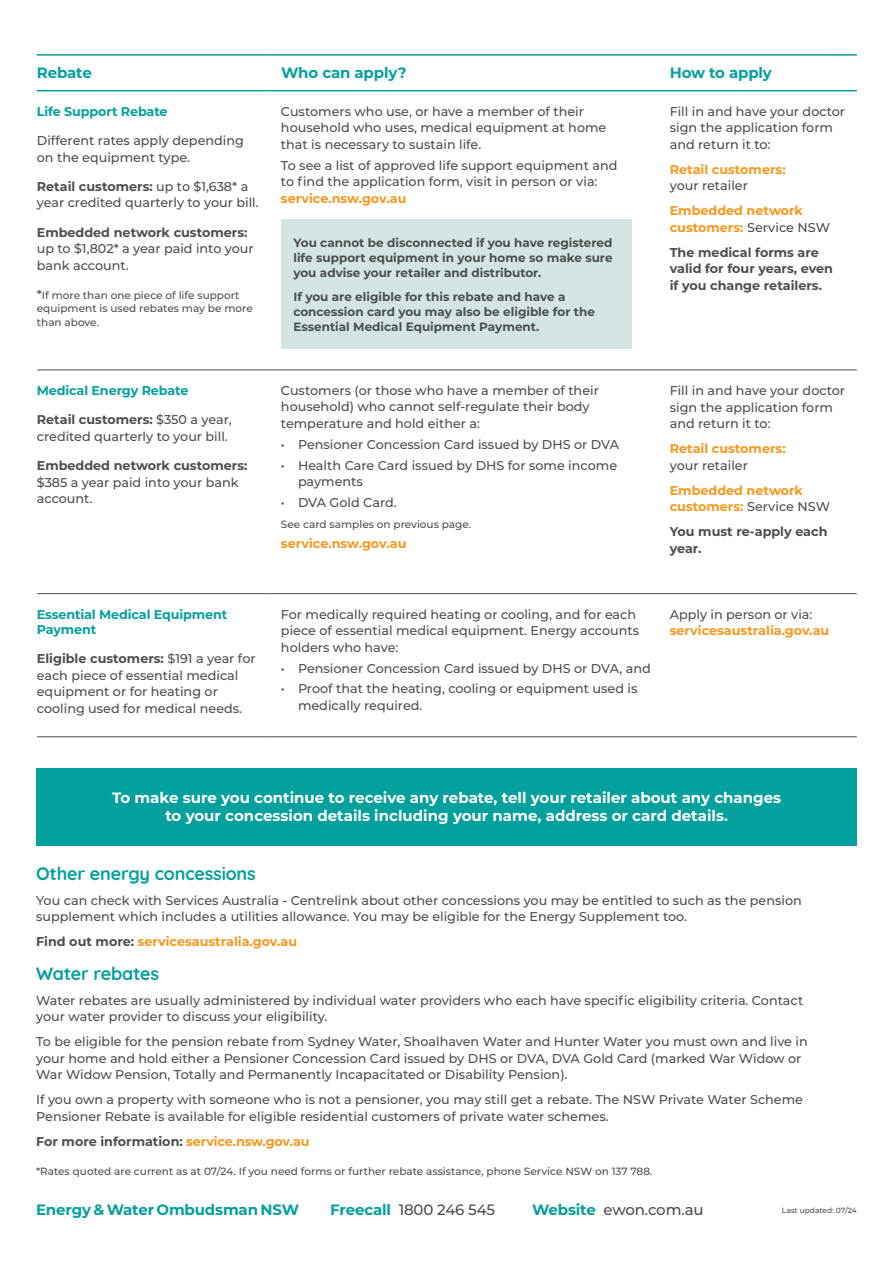
<style>
.page{position:relative;width:893px;height:1263px;background:#fff}
.page>*{position:absolute;margin:0;border:0;box-sizing:border-box;transform-origin:0 0}
.t1{font:700 18px "Quicksand";letter-spacing:-.01em;color:#04a09d}
.t2{font:700 15px/18px "Montserrat";color:#fff;text-align:center}
.t3{font:700 15px "Montserrat";letter-spacing:-.01em;color:#04a09d}
.t4{font:500 15px "Montserrat";letter-spacing:-.01em;color:#4d4d4f}
.t5{font:500 12.75px/16.5px "Montserrat";color:#4d4d4f}
.t6{font:700 12.75px/16.5px "Montserrat";color:#f8971d}
.t7{font:700 12.75px/16.5px "Montserrat";color:#4d4d4f}
.t8{font:700 12.75px/15px "Montserrat";letter-spacing:-.01em;color:#04a09d}
.t9{font:700 12px/15px "Montserrat";color:#4d4d4f;text-align:justify}
.t10{font:500 10.5px/13.5px "Montserrat";color:#4d4d4f}
.t11{font:500 7.5px "Montserrat";color:#4d4d4f}
.s1{font-weight:700}
.s2{font-size:12.75px}
.s3{font-weight:500;color:#4d4d4f}
.s4{color:#4d4d4f}
.s5{color:#f8971d}
.s6{font-weight:700;color:#04a09d}
</style>
<div class="page">
<hr style="left:37px;top:54px;width:231px;height:2px;background:#04a09d">
<hr style="left:268px;top:54px;width:389px;height:2px;background:#04a09d">
<hr style="left:657px;top:54px;width:200px;height:2px;background:#04a09d">
<hr style="left:37px;top:90px;width:231px;height:1px;background:#04a09d">
<hr style="left:268px;top:90px;width:389px;height:1px;background:#04a09d">
<hr style="left:657px;top:90px;width:200px;height:1px;background:#04a09d">
<hr style="left:37px;top:369px;width:231px;height:1px;background:#4d4d4f">
<hr style="left:268px;top:369px;width:389px;height:1px;background:#4d4d4f">
<hr style="left:657px;top:369px;width:200px;height:1px;background:#4d4d4f">
<hr style="left:37px;top:593px;width:231px;height:1px;background:#4d4d4f">
<hr style="left:268px;top:593px;width:389px;height:1px;background:#4d4d4f">
<hr style="left:657px;top:593px;width:200px;height:1px;background:#4d4d4f">
<hr style="left:37px;top:736px;width:231px;height:1px;background:#4d4d4f">
<hr style="left:268px;top:736px;width:389px;height:1px;background:#4d4d4f">
<hr style="left:657px;top:736px;width:200px;height:1px;background:#4d4d4f">
<div style="left:36px;top:768px;width:821px;height:77px;background:#04a09d"></div>
<div style="left:281px;top:219px;width:350px;height:130px;background:#d4e4e4"></div>
<p class="t3" style="left:37px;top:62px;width:56px">Rebate</p>
<p class="t3" style="left:281px;top:62px;width:127px">Who can apply?</p>
<p class="t3" style="left:670px;top:62px;width:104px">How to apply</p>
<p class="t8" style="left:37px;top:103px;width:132px">Life Support Rebate</p>
<p class="t5" style="left:37px;top:132px;width:209px">Different rates apply depending on the equipment type.</p>
<p class="t5" style="left:37px;top:178px;width:223px"><span class="s1">Retail customers:</span> up to $1,638* a year credited quarterly to your bill.</p>
<p class="t7" style="left:37px;top:223px;width:212px">Embedded network customers:</p>
<p class="t5" style="left:37px;top:240px;width:218px">up to $1,802* a year paid into your bank account.</p>
<p class="t10" style="left:37px;top:288px;width:217px"><span class="s2">*</span>If more than one piece of life support equipment is used rebates may be more than above.</p>
<p class="t5" style="left:281px;top:102px;width:327px">Customers who use, or have a member of their household who uses, medical equipment at home that is necessary to sustain life.</p>
<p class="t5" style="left:281px;top:156px;width:338px">To see a list of approved life support equipment and to find the application form, visit in person or via:</p>
<p class="t6" style="left:281px;top:189px;width:127px">service.nsw.gov.au</p>
<p class="t5" style="left:670px;top:102px;width:177px">Fill in and have your doctor sign the application form and return it to:</p>
<p class="t6" style="left:670px;top:160px;width:117px">Retail customers:</p>
<p class="t5" style="left:670px;top:177px;width:80px">your retailer</p>
<p class="t6" style="left:670px;top:202px;width:162px">Embedded network customers: <span class="s3">Service NSW</span></p>
<p class="t7" style="left:670px;top:243px;width:165px">The medical forms are valid for four years, even if you change retailers.</p>
<p class="t9" style="left:293px;top:235px;width:321px">You cannot be disconnected if you have registered life support equipment in your home so make sure you advise your retailer and distributor.</p>
<p class="t9" style="left:293px;top:288px;width:303px;text-align:left">If you are eligible for this rebate and have a concession card you may also be eligible for the<br>Essential Medical Equipment Payment.</p>
<p class="t8" style="left:37px;top:382px;width:153px">Medical Energy Rebate</p>
<p class="t5" style="left:37px;top:411px;width:196px"><span class="s1">Retail customers:</span> $350 a year, credited quarterly to your bill.</p>
<p class="t7" style="left:37px;top:457px;width:212px">Embedded network customers:</p>
<p class="t5" style="left:37px;top:473px;width:203px">$385 a year paid into your bank account.</p>
<p class="t8" style="left:37px;top:606px;width:192px">Essential Medical Equipment<br>Payment</p>
<p class="t5" style="left:37px;top:650px;width:220px"><span class="s1">Eligible customers:</span> $191 a year for each piece of essential medical equipment or for heating or cooling used for medical needs.</p>
<p class="t5" style="left:281px;top:382px;width:319px">Customers (or those who have a member of their household) who cannot self-regulate their body temperature and hold either a:</p>
<p class="t5" style="left:281px;top:435px;width:340px">• Pensioner Concession Card issued by DHS or DVA</p>
<p class="t5" style="left:298px;top:456px;width:321px;text-indent:-17px">• Health Care Card issued by DHS for some income payments</p>
<p class="t5" style="left:281px;top:493px;width:117px">• DVA Gold Card.</p>
<p class="t10" style="left:281px;top:517px;width:192px">See card samples on previous page.</p>
<p class="t6" style="left:281px;top:535px;width:127px">service.nsw.gov.au</p>
<p class="t5" style="left:670px;top:382px;width:177px">Fill in and have your doctor sign the application form and return it to:</p>
<p class="t6" style="left:670px;top:440px;width:117px">Retail customers:</p>
<p class="t5" style="left:670px;top:456px;width:80px">your retailer</p>
<p class="t6" style="left:670px;top:481px;width:162px">Embedded network customers: <span class="s3">Service NSW</span></p>
<p class="t7" style="left:670px;top:523px;width:159px">You must re-apply each year.</p>
<p class="t5" style="left:281px;top:605px;width:360px">For medically required heating or cooling, and for each piece of essential medical equipment. Energy accounts holders who have:</p>
<p class="t5" style="left:281px;top:659px;width:371px">• Pensioner Concession Card issued by DHS or DVA, and</p>
<p class="t5" style="left:298px;top:680px;width:341px;text-indent:-17px">• Proof that the heating, cooling or equipment used is medically required.</p>
<p class="t5" style="left:670px;top:605px;width:144px">Apply in person or via:</p>
<p class="t6" style="left:670px;top:622px;width:161px">servicesaustralia.gov.au</p>
<p class="t2" style="left:112px;top:787px;width:671px">To make sure you continue to receive any rebate, tell your retailer about any changes to your concession details including your name, address or card details.</p>
<h1 class="t1" style="left:36px;top:858px;width:221px">Other energy concessions</h1>
<p class="t5" style="left:36px;top:891px;width:767px">You can check with Services Australia - Centrelink about other concessions you may be entitled to such as the pension supplement which includes a utilities allowance. You may be eligible for the Energy Supplement too.</p>
<p class="t6" style="left:36px;top:933px;width:263px"><span class="s4">Find out more:</span> servicesaustralia.gov.au</p>
<h1 class="t1" style="left:36px;top:958px;width:125px">Water rebates</h1>
<p class="t5" style="left:36px;top:991px;width:769px">Water rebates are usually administered by individual water providers who each have specific eligibility criteria. Contact your water provider to discuss your eligibility.</p>
<p class="t5" style="left:36px;top:1033px;width:773px">To be eligible for the pension rebate from Sydney Water, Shoalhaven Water and Hunter Water you must own and live in your home and hold either a Pensioner Concession Card issued by DHS or DVA, DVA Gold Card (marked War Widow or<br>War Widow Pension, Totally and Permanently Incapacitated or Disability Pension).</p>
<p class="t5" style="left:36px;top:1091px;width:768px">If you own a property with someone who is not a pensioner, you may still get a rebate. The NSW Private Water Scheme<br>Pensioner Rebate is available for eligible residential customers of private water schemes.</p>
<p class="t7" style="left:36px;top:1132px;width:275px">For more information: <span class="s5">service.nsw.gov.au</span></p>
<p class="t10" style="left:36px;top:1164px;width:618px">*Rates quoted are current as at 07/24. If you need forms or further rebate assistance, phone Service NSW on 137 788.</p>
<p class="t3" style="left:36px;top:1198px;width:265px">Energy &amp; Water Ombudsman NSW</p>
<p class="t4" style="left:330px;top:1199px;width:166px"><span class="s6">Freecall</span> 1800 246 545</p>
<p class="t4" style="left:532px;top:1199px;width:173px"><span class="s6">Website</span> ewon.com.au</p>
<p class="t11" style="left:782px;top:1205px;width:76px">Last updated: 07/24</p>
</div>
